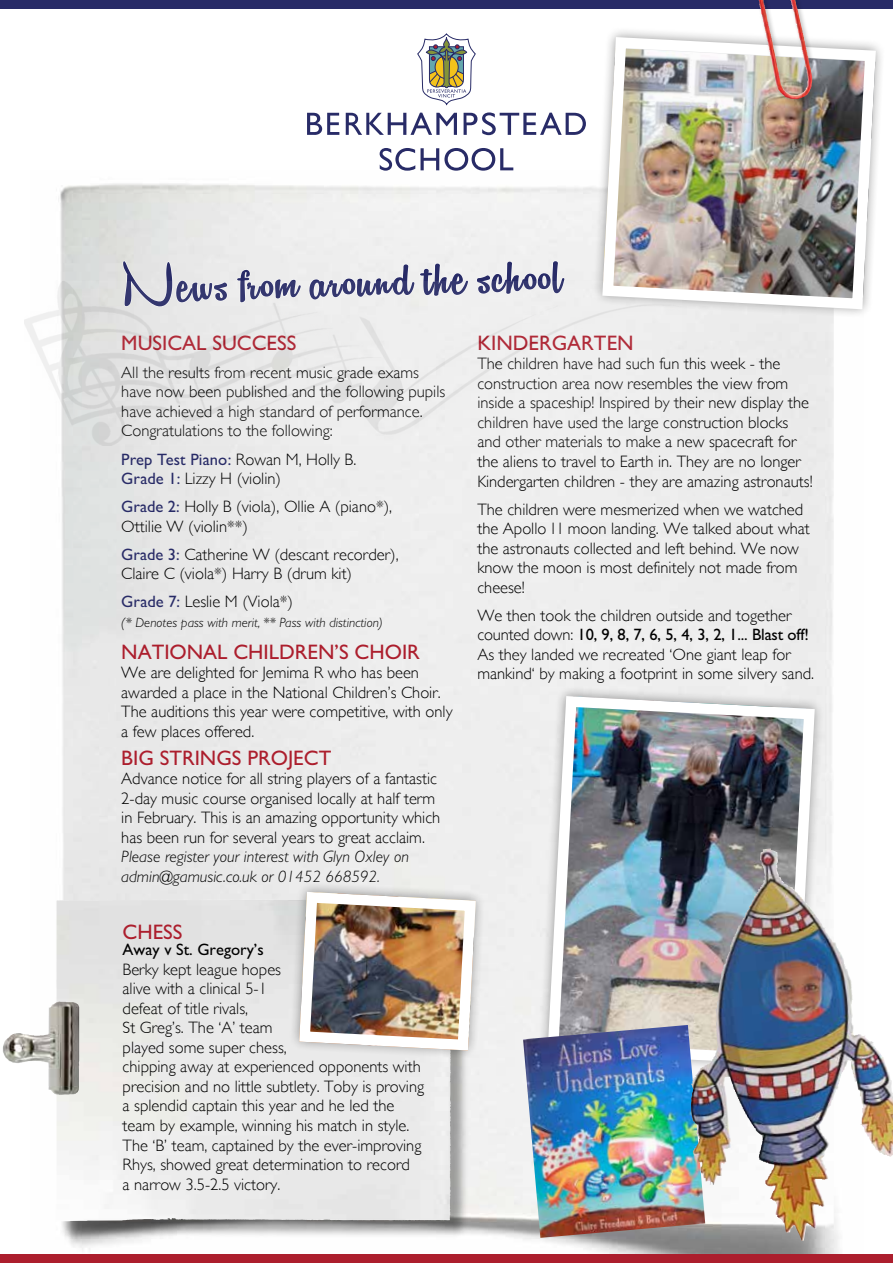
<style>
.page{position:relative;width:893px;height:1263px;background:#fff}
.page>*{position:absolute;margin:0;border:0;box-sizing:border-box;transform-origin:0 0}
.t1{font:63.45px "Remachine Script Personal Use Only";color:#282b67}
.t2{font:21px "M Gill Sans";color:#ac1e2d}
.t3{font:300 16.5px/19.5px "Gill Sans";color:#000}
.t4{font:italic 300 16.5px/19.5px "Gill Sans";color:#000}
.t5{font:16.5px "M Gill Sans";letter-spacing:-.005em;color:#000}
.t6{font:16.5px "M Gill Sans";color:#282b67}
.t7{font:italic 300 13.5px "Gill Sans";color:#000}
.s1{font-family:"Gill Sans";font-weight:300;color:#000}
.s2{font-family:"M Gill Sans";font-weight:400;color:#282b67}
.s3{font-family:"Gill Sans";font-weight:300}
</style>
<div class="page">
<img style="left:56px;top:183px;width:807px;height:1071px">
<div style="left:0;top:0;width:893px;height:9px;background:#282b67"></div>
<div style="left:0;top:1254px;width:893px;height:9px;background:#ac1e2d"></div>
<svg style="left:122px;top:260px;width:106px;height:21px;background:#e7e7e6"></svg>
<svg style="left:236px;top:269px;width:65px;height:12px"></svg>
<svg style="left:309px;top:263px;width:160px;height:18px"></svg>
<svg style="left:476px;top:261px;width:88px;height:20px"></svg>
<svg style="left:380px;top:148px;width:35px;height:23px"></svg>
<svg style="left:421px;top:148px;width:18px;height:22px"></svg>
<svg style="left:444px;top:148px;width:24px;height:23px"></svg>
<div style="left:448px;top:151px;width:17px;height:17px;background:#fff;border-radius:50%"></div>
<svg style="left:472px;top:148px;width:23px;height:23px"></svg>
<div style="left:475px;top:151px;width:17px;height:17px;background:#fff;border-radius:50%"></div>
<svg style="left:500px;top:148px;width:13px;height:22px"></svg>
<svg style="left:307px;top:113px;width:32px;height:22px"></svg>
<svg style="left:346px;top:113px;width:111px;height:22px"></svg>
<svg style="left:464px;top:112px;width:122px;height:23px"></svg>
<svg style="left:417px;top:34px;width:59px;height:72px"></svg>
<svg style="left:590px;top:31px;width:291px;height:290px"></svg>
<img style="left:614px;top:48px;width:251px;height:250px">
<div style="left:603px;top:37px;width:273px;height:272px;border:10px solid #fff;border-radius:13px"></div>
<img style="left:536px;top:684px;width:290px;height:393px">
<img style="left:542px;top:690px;width:278px;height:381px">
<div style="left:756px;top:0;width:64px;height:107px;background:#000;opacity:.25"></div>
<img style="left:759px;top:0;width:54px;height:99px">
<div style="left:59px;top:901px;width:411px;height:339px;background:#000;opacity:.35"></div>
<img style="left:141px;top:899px;width:146px;height:1px">
<img style="left:3px;top:1001px;width:76px;height:94px">
<img style="left:523px;top:1025px;width:182px;height:213px">
<img style="left:24px;top:281px;width:658px;height:165px">
<svg style="left:287px;top:880px;width:200px;height:182px;background:#e5e5e4"></svg>
<img style="left:299px;top:892px;width:177px;height:158px">
<div style="left:299px;top:892px;width:176px;height:158px;border:10px solid #fff;border-radius:8px"></div>
<img style="left:715px;top:849px;width:50px;height:184px">
<h1 class="t1" style="left:122px;top:251px;width:440px;rotate:-2deg">News from around the school</h1>
<p class="t2" style="left:121px;top:331px;width:166px">MUSICAL SUCCESS</p>
<p class="t3" style="left:121px;top:363px;width:326px">All the results from recent music grade exams have now been published and the following pupils have achieved a high standard of performance.<br>Congratulations to the following:</p>
<p class="t6" style="left:121px;top:450px;width:237px">PREP TEST PIANO: <span class="s1">Rowan M, Holly B.</span></p>
<p class="t3" style="left:121px;top:465px;width:272px;line-height:28px"><span class="s2">GRADE 1:</span> Lizzy H (violin)<br><span class="s2">GRADE 2:</span> Holly B (viola), Ollie A (piano*),</p>
<p class="t3" style="left:121px;top:512px;width:279px;line-height:28px">Ottilie W (violin**)<br><span class="s2">GRADE 3:</span> Catherine W (descant recorder),</p>
<p class="t3" style="left:121px;top:560px;width:232px;line-height:28px">Claire C (viola*) Harry B (drum kit)<br><span class="s2">GRADE 7:</span> Leslie M (Viola*)</p>
<p class="t7" style="left:121px;top:614px;width:263px">(* Denotes pass with merit, ** Pass with distinction)</p>
<p class="t2" style="left:121px;top:640px;width:44px">NATION</p>
<p class="t2" style="left:203px;top:640px;width:194px">AL CHILDREN’S CHOIR</p>
<p class="t3" style="left:121px;top:663px;width:333px">We are delighted for Jemima R who has been awarded a place in the National Children’s Choir.<br>The auditions this year were competitive, with only a few places offered.</p>
<p class="t2" style="left:121px;top:746px;width:61px">BIG STRIN</p>
<p class="t2" style="left:216px;top:746px;width:43px">GS PROJ</p>
<p class="t2" style="left:293px;top:746px;width:25px">ECT</p>
<p class="t3" style="left:121px;top:769px;width:321px">Advance notice for all string players of a fantastic 2-day music course organised locally at half term in February. This is an amazing opportunity which has been run for several years to great acclaim.</p>
<p class="t4" style="left:121px;top:847px;width:289px">Please register your interest with Glyn Oxley on admin@gamusic.co.uk or 01452 668592.</p>
<p class="t2" style="left:123px;top:920px;width:51px">CHESS</p>
<p class="t5" style="left:123px;top:941px;width:143px">AWAY V ST. GREGORY’S</p>
<p class="t3" style="left:123px;top:960px;width:303px">Berky kept league hopes<br>alive with a clinical 5-1<br>defeat of title rivals,<br>St Greg’s. The ‘A’ team<br>played some super chess,<br>chipping away at experienced opponents with precision and no little subtlety. Toby is proving a splendid captain this year and he led the team by example, winning his match in style.<br>The ‘B’ team, captained by the ever-improving Rhys, showed great determination to record<br>a narrow 3.5-2.5 victory.</p>
<p class="t2" style="left:477px;top:331px;width:152px">KIN DERGARTEN</p>
<p class="t3" style="left:477px;top:354px;width:337px">The children have had such fun this week - the construction area now resembles the view from inside a spaceship! Inspired by their new display the children have used the large construction blocks and other materials to make a new spacecraft for the aliens to travel to Earth in. They are no longer Kindergarten children - they are amazing astronauts!</p>
<p class="t3" style="left:477px;top:499px;width:334px">The children were mesmerized when we watched the Apollo 11 moon landing. We talked about what the astronauts collected and left behind. We now know the moon is most definitely not made from cheese!</p>
<p class="t3" style="left:477px;top:605px;width:316px">We then took the children outside and together</p>
<p class="t5" style="left:477px;top:625px;width:333px"><span class="s3">counted down:</span> 10, 9, 8, 7, 6, 5, 4, 3, 2, 1... BLAST OFF!</p>
<p class="t3" style="left:477px;top:644px;width:338px">As they landed we recreated ‘One giant leap for mankind‘ by making a footprint in some silvery sand.</p>
</div>
